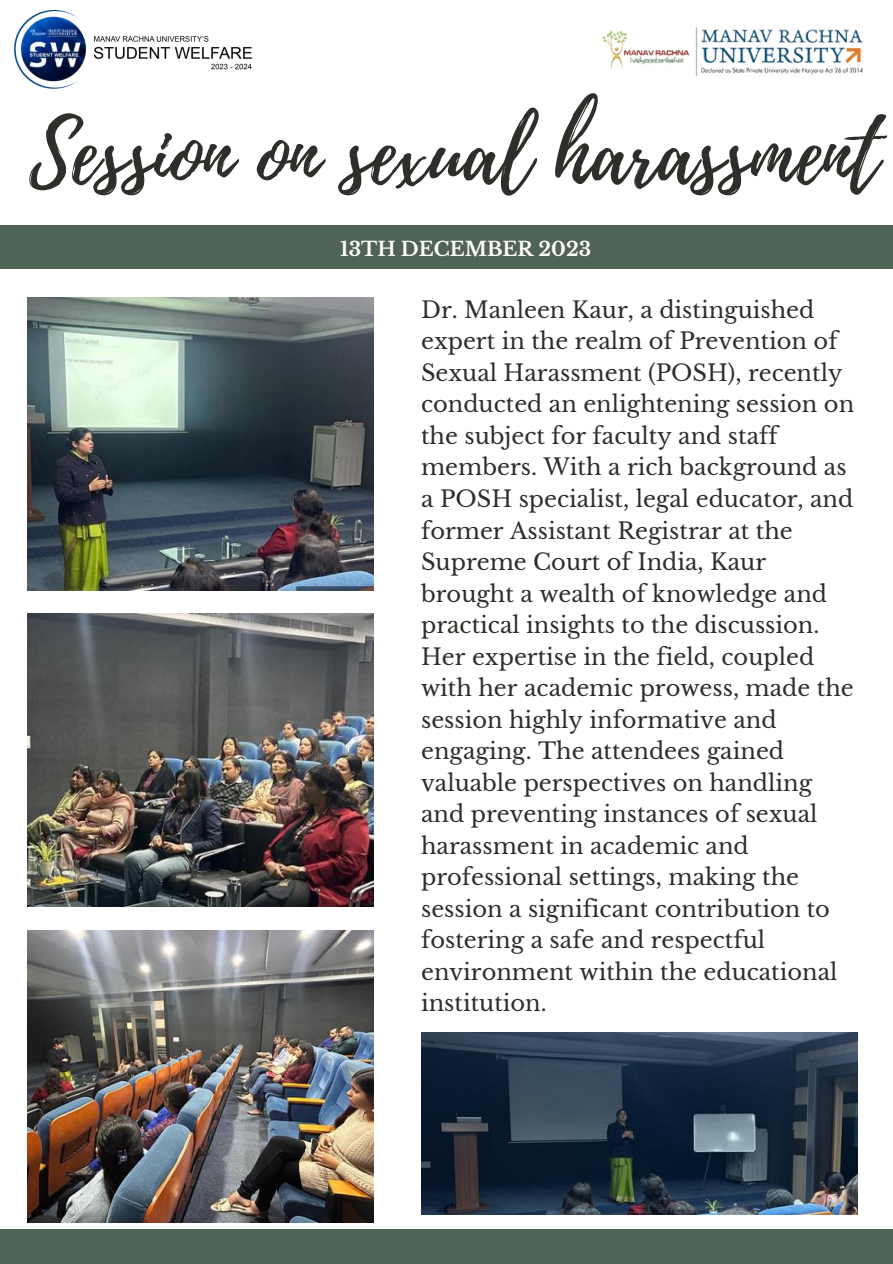
<style>
.page{position:relative;width:893px;height:1264px;background:#fff}
.page>*{position:absolute;margin:0;border:0;box-sizing:border-box;transform-origin:0 0}
.t1{font:85.5px "Playlist Script";color:#2e2e2a}
.t2{font:22.5px/31.5px "Libre Baskerville";color:#2e2e2a}
.t3{font:700 19.5px "Libre Baskerville";color:#fff}
</style>
<div class="page">
<img style="left:28px;top:298px;width:345px;height:292px">
<div style="left:0;top:1228px;width:892px;height:35px;background:#4f6456"></div>
<img style="left:15px;top:10px;width:236px;height:79px">
<img style="left:602px;top:27px;width:261px;height:50px">
<div style="left:0;top:225px;width:892px;height:44px;background:#4f6456"></div>
<img style="left:28px;top:614px;width:345px;height:292px">
<img style="left:28px;top:930px;width:345px;height:292px">
<img style="left:421px;top:1032px;width:436px;height:182px">
<h1 class="t1" style="left:29px;top:93px;width:850px">Session on sexual harassment</h1>
<p class="t3" style="left:340px;top:237px;width:252px">13TH DECEMBER 2023</p>
<p class="t2" style="left:421px;top:294px;width:434px">Dr. Manleen Kaur, a distinguished expert in the realm of Prevention of Sexual Harassment (POSH), recently conducted an enlightening session on the subject for faculty and staff members. With a rich background as a POSH specialist, legal educator, and former Assistant Registrar at the Supreme Court of India, Kaur brought a wealth of knowledge and practical insights to the discussion.<br>Her expertise in the field, coupled with her academic prowess, made the session highly informative and engaging. The attendees gained valuable perspectives on handling and preventing instances of sexual harassment in academic and professional settings, making the session a significant contribution to fostering a safe and respectful environment within the educational institution.</p>
</div>
